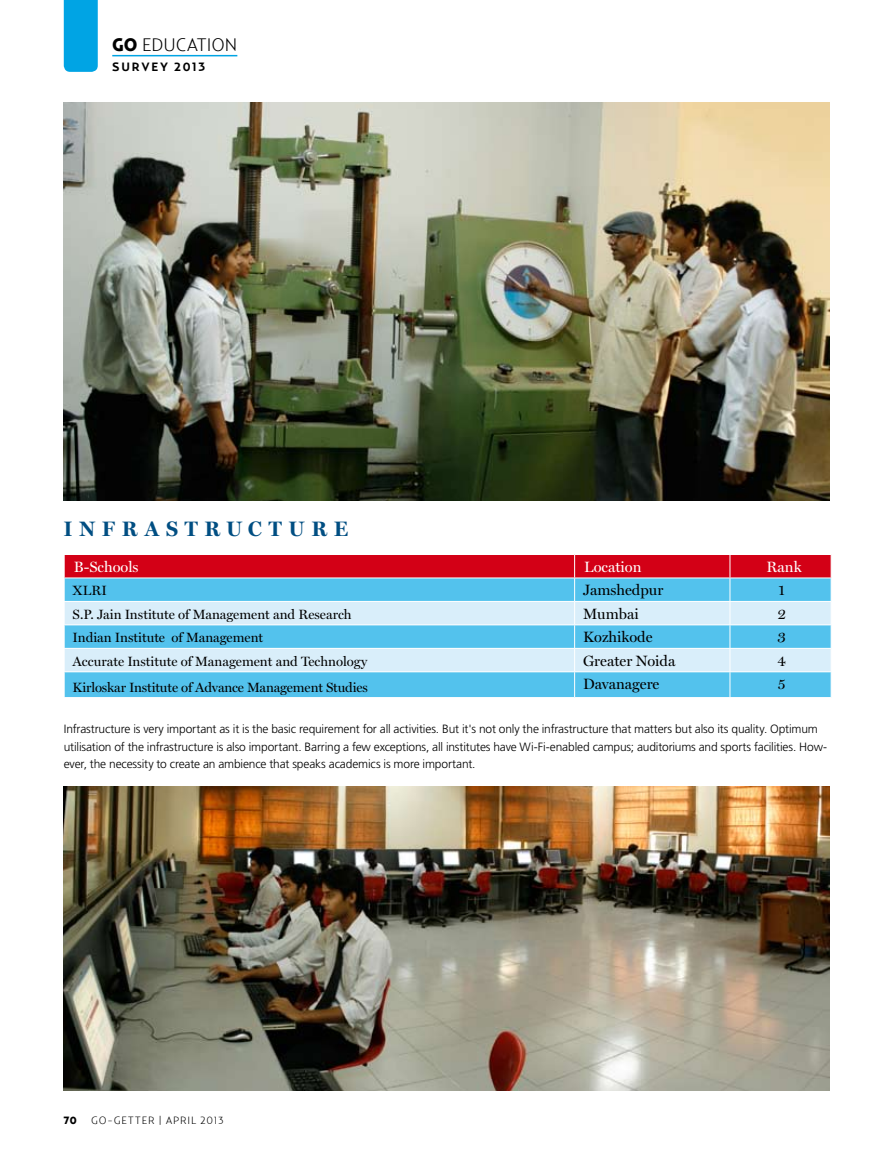
<style>
.page{position:relative;width:893px;height:1161px;background:#fff}
.page>*{position:absolute;margin:0;border:0;box-sizing:border-box;transform-origin:0 0}
.t1{font:700 21px "Miller Display";color:#004e82}
.t2{font:300 18px "Relay";letter-spacing:-.005em;color:#000}
.t3{font:15px "Miller Display";color:#000}
.t4{font:15px "Miller Display";color:#fff}
.t5{font:13.5px "Miller Display";color:#000}
.t6{font:300 12px/17.9px "Frutiger";letter-spacing:-.015em;color:#000}
.t7{font:700 12px "Relay";letter-spacing:.155em;color:#000}
.t8{font:300 10.5px "Relay";letter-spacing:.07em;color:#000}
.t9{font:900 10.5px "Relay";color:#000}
.s1{font-weight:900}
</style>
<div class="page">
<hr style="left:112px;top:55px;width:125px;height:1px;background:#00a4e4">
<div style="left:64px;top:0;width:34px;height:72px;background:#00a4e4"></div>
<svg style="left:64px;top:554px;width:768px;height:143px;background:#99b4d0"></svg>
<img style="left:64px;top:786px;width:765px;height:305px">
<img style="left:64px;top:102px;width:765px;height:398px">
<h2 class="t2" style="left:112px;top:34px;width:126px"><span class="s1">GO</span> EDUCATION</h2>
<p class="t7" style="left:112px;top:60px;width:94px">SURVEY 2013</p>
<h1 class="t1" style="left:64px;top:517px;width:38px">I NFRASTRUCTURE</h1>
<p class="t4" style="left:74px;top:558px;width:66px">B-Schools</p>
<p class="t4" style="left:584px;top:558px;width:59px">Location</p>
<p class="t4" style="left:766px;top:558px;width:37px">Rank</p>
<p class="t5" style="left:73px;top:583px;width:36px">XLRI</p>
<p class="t3" style="left:583px;top:582px;width:82px">Jamshedpur</p>
<p class="t3" style="left:779px;top:582px;width:8px">1</p>
<p class="t5" style="left:73px;top:606px;width:281px">S.P. Jain Institute of Management and Research</p>
<p class="t3" style="left:583px;top:605px;width:57px">Mumbai</p>
<p class="t3" style="left:777px;top:605px;width:10px">2</p>
<p class="t5" style="left:73px;top:630px;width:192px">Indian Institute of Management</p>
<p class="t3" style="left:583px;top:628px;width:71px">Kozhikode</p>
<p class="t3" style="left:778px;top:628px;width:10px">3</p>
<p class="t5" style="left:73px;top:653px;width:296px">Accurate Institute of Management and Technology</p>
<p class="t3" style="left:583px;top:652px;width:94px">Greater Noida</p>
<p class="t3" style="left:777px;top:652px;width:10px">4</p>
<p class="t5" style="left:73px;top:679px;width:297px">Kirloskar Institute of Advance Management Studies</p>
<p class="t3" style="left:583px;top:675px;width:78px">Davanagere</p>
<p class="t3" style="left:778px;top:675px;width:9px">5</p>
<p class="t6" style="left:64px;top:720px;width:765px">Infrastructure is very important as it is the basic requirement for all activities. But it's not only the infrastructure that matters but also its quality. Optimum utilisation of the infrastructure is also important. Barring a few exceptions, all institutes have Wi-Fi-enabled campus; auditoriums and sports facilities. How&shy;ever, the necessity to create an ambience that speaks academics is more important.</p>
<p class="t9" style="left:64px;top:1114px;width:14px">70</p>
<p class="t8" style="left:91px;top:1114px;width:134px">GO-GETTER | APRIL 2013</p>
</div>
